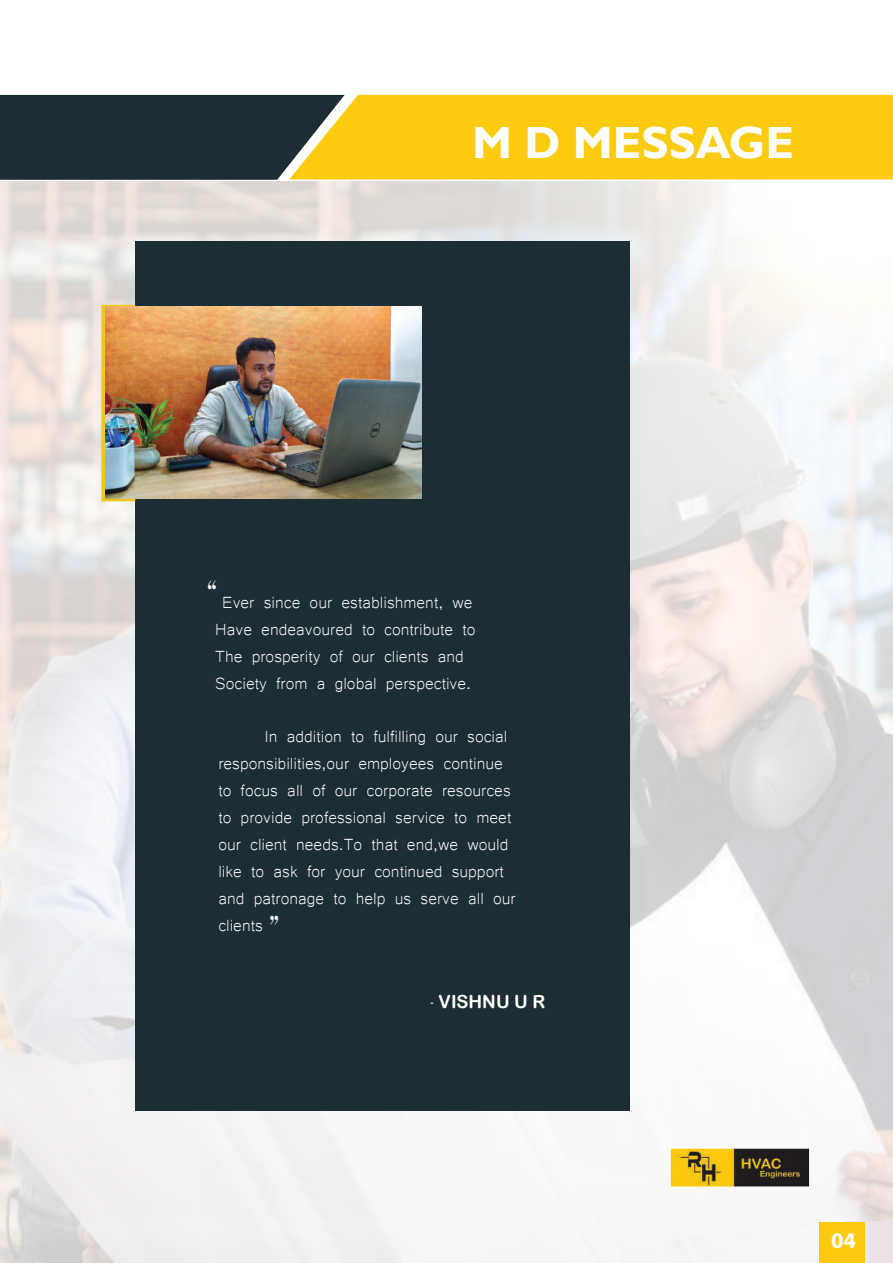
<style>
.page{position:relative;width:893px;height:1263px;background:#fff}
.page>*{position:absolute;margin:0;border:0;box-sizing:border-box;transform-origin:0 0}
.t1{font:700 45px "Gill Sans";color:#fff}
.t2{font:37.5px "Onyx";color:#faf9fa}
.t3{font:700 22.5px "Myriad Pro";color:#fff}
.t4{font:21px/27px "Microsoft Yi Baiti";color:#fff}
.t5{font:21px/27px "Microsoft Yi Baiti";color:#fdfefe;text-align:center}
.t6{font:18px "Arial Rounded MT Bold";color:#fff}
.s1{font-family:"Onyx";font-size:37.5px;color:#faf9fa}
.s2{font-family:"Onyx"}
</style>
<div class="page">
<img style="left:0;top:182px;width:893px;height:1081px">
<img style="left:671px;top:1149px;width:138px;height:37px">
<div style="left:136px;top:241px;width:494px;height:869px;background:#1c2d34"></div>
<svg style="left:101px;top:305px;width:34px;height:196px"></svg>
<div style="left:846px;top:1222px;width:47px;height:41px;background:#ece3e9"></div>
<div style="left:819px;top:1222px;width:46px;height:40px;background:#fcc90d"></div>
<img style="left:106px;top:307px;width:316px;height:191px">
<div style="left:0;top:95px;width:345px;height:85px;background:#1c2d34"></div>
<div style="left:289px;top:95px;width:604px;height:84px;background:#fccb10"></div>
<h1 class="t1" style="left:547px;top:114px;width:324px">M D MESSAGE</h1>
<h1 class="t1" style="left:472px;top:115px;width:324px">M D MESSAGE</h1>
<p class="t5" style="left:207px;top:588px;width:270px"><span class="s1">“</span> Ever since our establishment, we Have endeavoured to contribute to The prosperity of our clients and Society from a global perspective.</p>
<p class="t4" style="left:218px;top:722px;width:299px;text-indent:46px">In addition to fulfilling our social responsibilities,our employees continue to focus all of our corporate resources to provide professional service to meet our client needs.To that end,we would like to ask for your continued support and patronage to help us serve all our clients</p>
<h2 class="t2" style="left:279px;top:932px;width:11px;rotate:180deg">“</h2>
<p class="t6" style="left:430px;top:991px;width:116px"><span class="s2">-</span> VISHNU U R</p>
<p class="t3" style="left:831px;top:1226px;width:26px">04</p>
</div>
